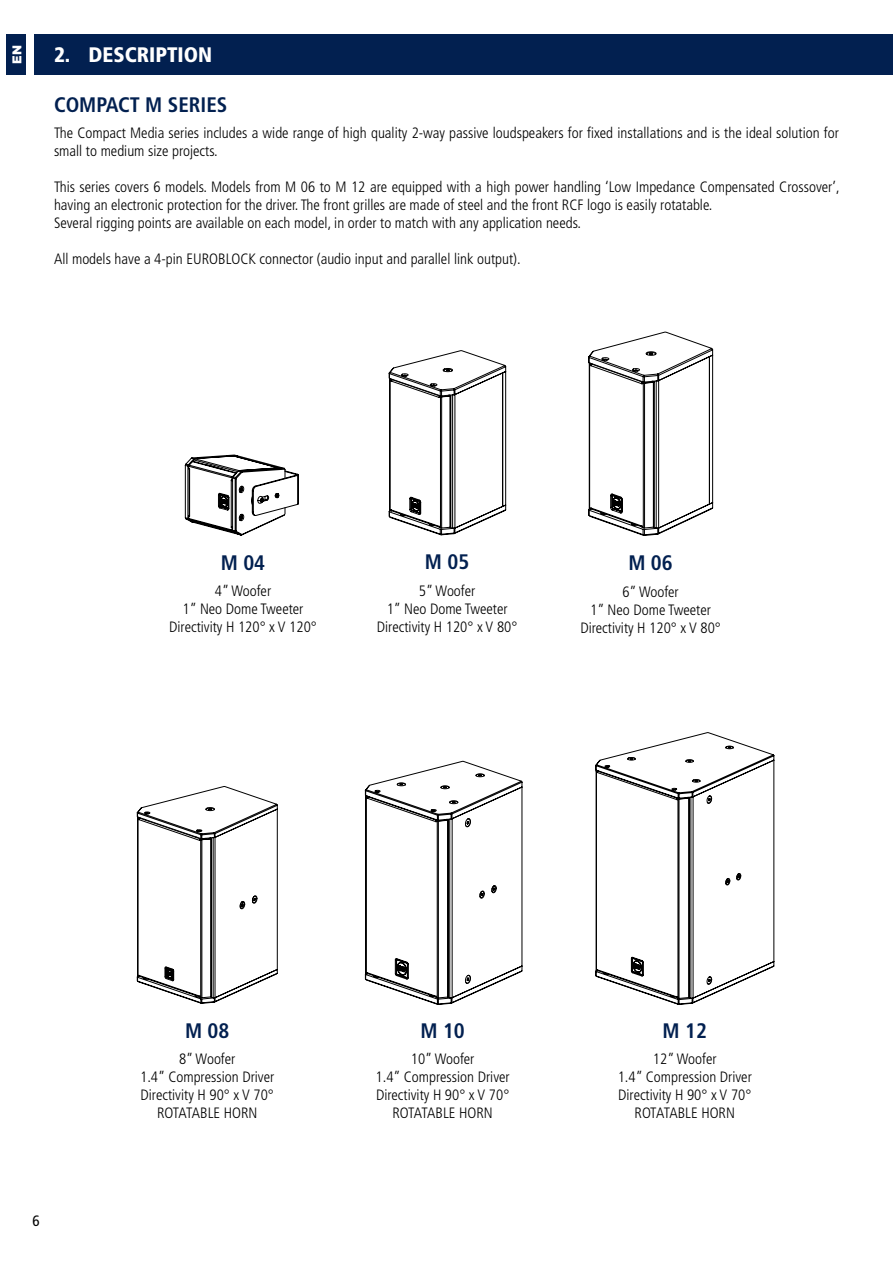
<style>
.page{position:relative;width:893px;height:1263px;background:#fff}
.page>*{position:absolute;margin:0;border:0;box-sizing:border-box;transform-origin:0 0}
.t1{font:700 condensed 21px "Frutiger LT Std";color:#022050}
.t2{font:900 condensed 21px "Frutiger LT Std";color:#fff}
.t3{font:300 condensed 15px/18px "Frutiger LT Std";color:#000;text-align:center}
.t4{font:condensed 15px "Frutiger LT Std";color:#000}
.t5{font:900 12.75px "Gotham";color:#fff}
</style>
<div class="page">
<div style="left:6px;top:34px;width:20px;height:41px;background:#022050"></div>
<div style="left:34px;top:34px;width:859px;height:41px;background:#022050"></div>
<svg style="left:185px;top:454px;width:114px;height:82px"></svg>
<svg style="left:388px;top:350px;width:119px;height:186px"></svg>
<svg style="left:588px;top:331px;width:125px;height:205px"></svg>
<svg style="left:136px;top:786px;width:142px;height:218px"></svg>
<svg style="left:364px;top:761px;width:159px;height:244px"></svg>
<svg style="left:595px;top:732px;width:180px;height:273px"></svg>
<p class="t5" style="left:8px;top:64px;width:20px;rotate:-90deg">EN</p>
<h1 class="t2" style="left:54px;top:42px;width:160px">2. DESCRIPTION</h1>
<h1 class="t1" style="left:54px;top:92px;width:175px">COMPACT M SERIES</h1>
<p class="t3" style="left:54px;top:124px;width:786px;text-align:left">The Compact Media series includes a wide range of high quality 2-way passive loudspeakers for fixed installations and is the ideal solution for small to medium size projects.</p>
<p class="t3" style="left:54px;top:178px;width:787px;text-align:left">This series covers 6 models. Models from M 06 to M 12 are equipped with a high power handling ‘Low Impedance Compensated Crossover’, having an electronic protection for the driver. The front grilles are made of steel and the front RCF logo is easily rotatable.<br>Several rigging points are available on each model, in order to match with any application needs.</p>
<p class="t3" style="left:54px;top:250px;width:466px">All models have a 4-pin EUROBLOCK connector (audio input and parallel link output).</p>
<h1 class="t1" style="left:221px;top:550px;width:46px">M 04</h1>
<p class="t3" style="left:169px;top:582px;width:149px">4” Woofer<br>1” Neo Dome Tweeter<br>Directivity H 120° x V 120°</p>
<h1 class="t1" style="left:425px;top:550px;width:46px">M 05</h1>
<p class="t3" style="left:377px;top:582px;width:142px">5” Woofer<br>1” Neo Dome Tweeter<br>Directivity H 120° x V 80°</p>
<h1 class="t1" style="left:628px;top:550px;width:46px">M 06</h1>
<p class="t3" style="left:580px;top:583px;width:142px">6” Woofer<br>1” Neo Dome Tweeter<br>Directivity H 120° x V 80°</p>
<p class="t4" style="left:33px;top:1211px;width:9px">6</p>
<h1 class="t1" style="left:185px;top:1018px;width:46px">M 08</h1>
<p class="t3" style="left:140px;top:1050px;width:136px">8” Woofer<br>1.4” Compression Driver<br>Directivity H 90° x V 70°<br>ROTATABLE HORN</p>
<h1 class="t1" style="left:420px;top:1018px;width:46px">M 10</h1>
<p class="t3" style="left:376px;top:1050px;width:136px">10” Woofer<br>1.4” Compression Driver<br>Directivity H 90° x V 70°<br>ROTATABLE HORN</p>
<h1 class="t1" style="left:662px;top:1018px;width:46px">M 12</h1>
<p class="t3" style="left:618px;top:1050px;width:136px">12” Woofer<br>1.4” Compression Driver<br>Directivity H 90° x V 70°<br>ROTATABLE HORN</p>
</div>
